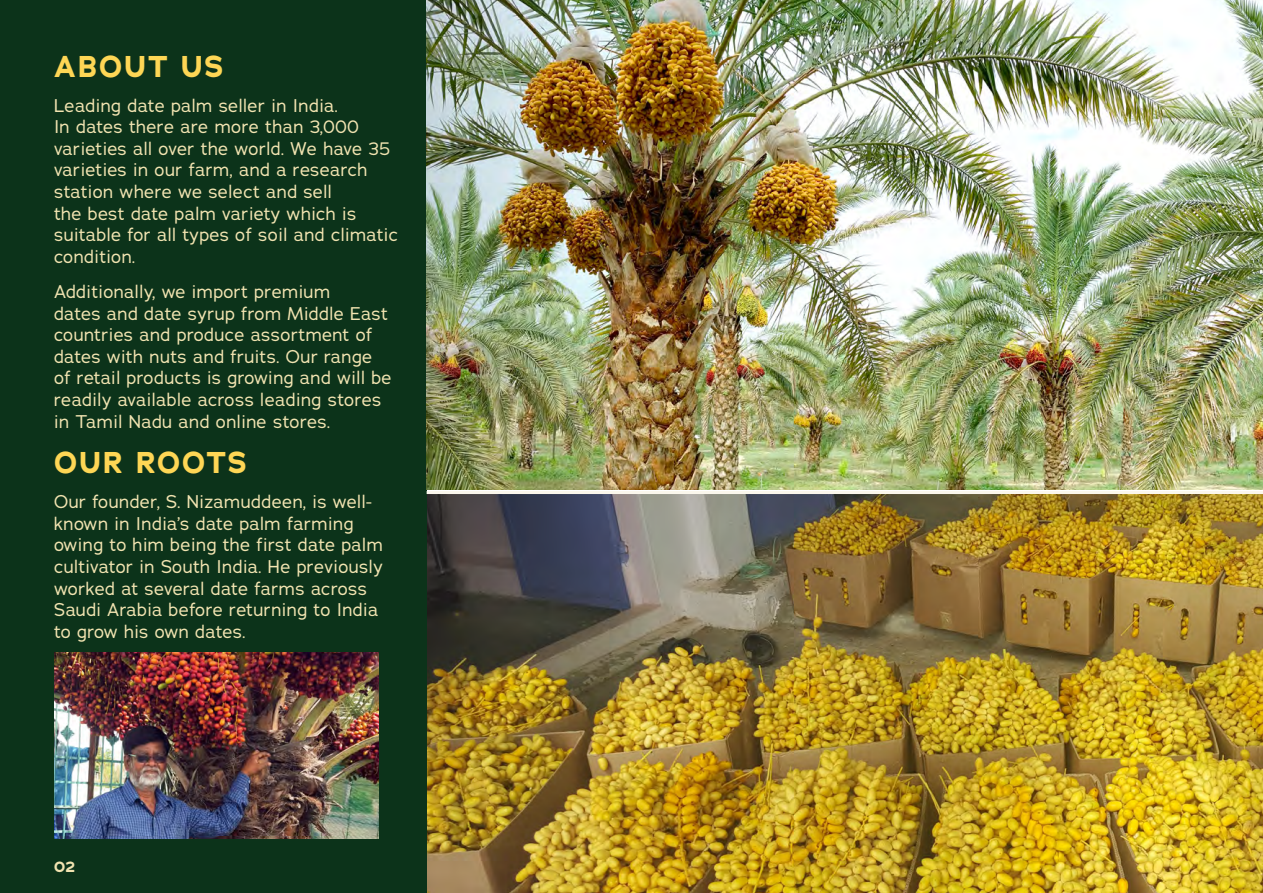
<style>
.page{position:relative;width:1263px;height:893px;background:#fff}
.page>*{position:absolute;margin:0;border:0;box-sizing:border-box;transform-origin:0 0}
.t1{font:700 30px "Adrianna";letter-spacing:.065em;color:#fed655}
.t2{font:18px/21.6px "Adrianna";letter-spacing:.025em;color:#f2e4b1}
.t3{font:700 15px "Adrianna";color:#f2e4b1}
</style>
<div class="page">
<img style="left:427px;top:494px;width:836px;height:399px">
<div style="left:0;top:0;width:427px;height:893px;background:#0c331a"></div>
<img style="left:54px;top:653px;width:324px;height:186px">
<hr style="left:427px;top:491px;width:836px;height:3px;background:#fbf7ec">
<img style="left:427px;top:0;width:836px;height:490px">
<h1 class="t1" style="left:54px;top:46px;width:171px">ABOUT US</h1>
<p class="t2" style="left:54px;top:94px;width:345px">Leading date palm seller in India.<br>In dates there are more than 3,000 varieties all over the world. We have 35 varieties in our farm, and a research station where we select and sell<br>the best date palm variety which is suitable for all types of soil and climatic condition.</p>
<p class="t2" style="left:54px;top:280px;width:339px">Additionally, we import premium<br>dates and date syrup from Middle East countries and produce assortment of dates with nuts and fruits. Our range of retail products is growing and will be readily available across leading stores in Tamil Nadu and online stores.</p>
<h1 class="t1" style="left:54px;top:442px;width:194px">OUR ROOTS</h1>
<p class="t2" style="left:54px;top:491px;width:330px">Our founder, S. Nizamuddeen, is well&shy;known in India’s date palm farming owing to him being the first date palm cultivator in South India. He previously worked at several date farms across Saudi Arabia before returning to India to grow his own dates.</p>
<p class="t3" style="left:54px;top:856px;width:23px">02</p>
</div>
